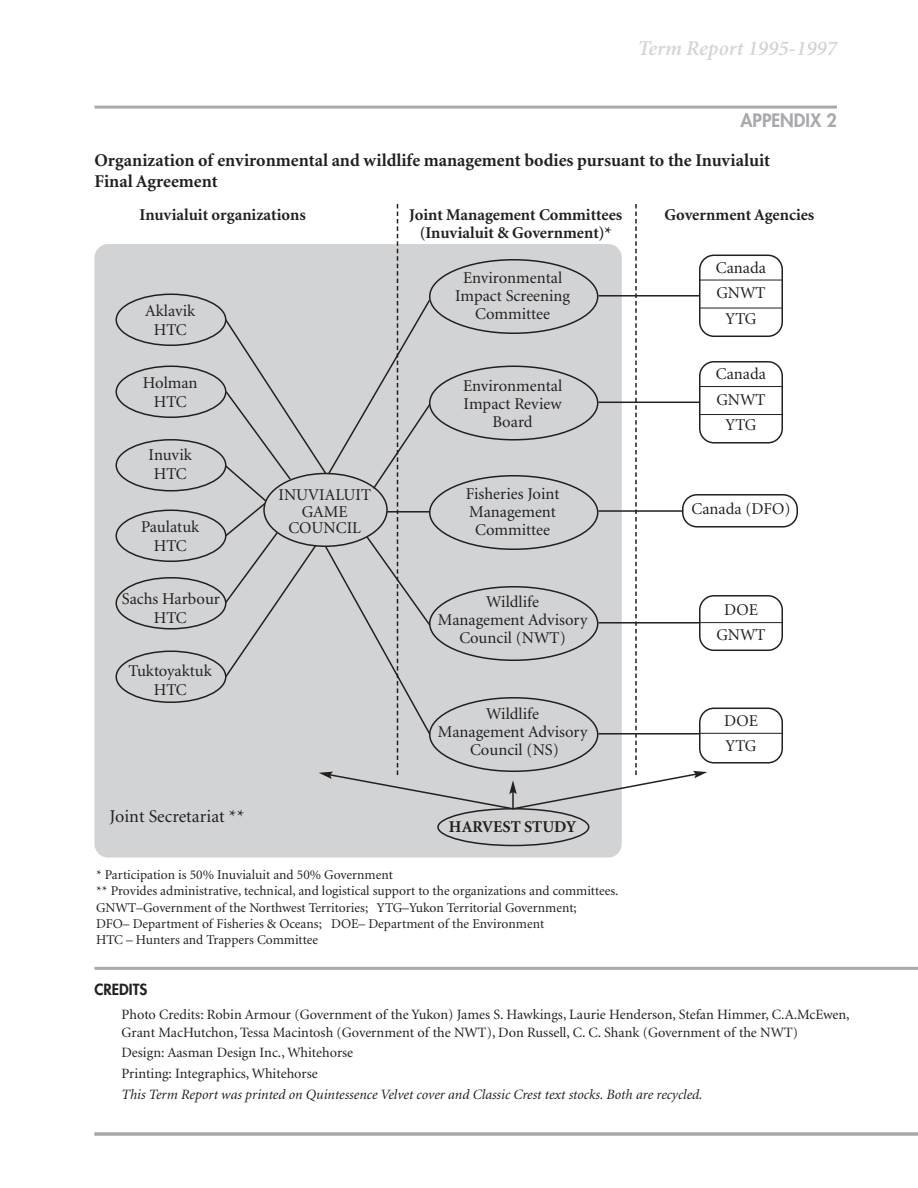
<style>
.page{position:relative;width:918px;height:1188px;background:#fff}
.page>*{position:absolute;margin:0;border:0;box-sizing:border-box;transform-origin:0 0}
.t1{font:italic 600 21px "Minion";color:#d1d3d5}
.t2{font:700 18px/21px "Minion";color:#231f1f}
.t3{font:18px "Minion";color:#231f1f}
.t4{font:800 18px "Futura";color:#a7a9ac}
.t5{font:16.5px/18px "Minion";color:#231f1f;text-align:center}
.t6{font:700 16.5px "Minion";color:#231f1f}
.t7{font:800 15px "Futura";color:#231f1f}
.t8{font:14.25px/17.1px "Minion";color:#231f1f}
.t9{font:italic 14.25px "Minion";color:#231f1f}
.t10{font:13.5px/16.2px "Minion";color:#231f1f}
</style>
<div class="page">
<svg style="left:94px;top:1132px;width:824px;height:4px;background:#b1b3b6"></svg>
<hr style="left:94px;top:967px;width:824px;height:3px;background:#a7a9ac">
<div style="left:94px;top:244px;width:528px;height:614px;background:#d1d3d5;border-radius:14px"></div>
<svg style="left:116px;top:651px;width:108px;height:52px"></svg>
<svg style="left:116px;top:577px;width:108px;height:53px"></svg>
<svg style="left:116px;top:294px;width:108px;height:268px"></svg>
<svg style="left:224px;top:300px;width:205px;height:494px"></svg>
<svg style="left:319px;top:772px;width:14px;height:7px"></svg>
<svg style="left:397px;top:204px;width:1px;height:571px"></svg>
<svg style="left:429px;top:204px;width:369px;height:642px"></svg>
<hr style="left:94px;top:106px;width:743px;height:3px;background:#a7a9ac">
<p class="t1" style="left:638px;top:40px;width:201px">Term Report 1995-1997</p>
<p class="t4" style="left:740px;top:112px;width:98px">APPENDIX 2</p>
<p class="t2" style="left:94px;top:151px;width:677px">Organization of environmental and wildlife management bodies pursuant to the Inuvialuit<br>Final Agreement</p>
<p class="t6" style="left:140px;top:208px;width:168px">Inuvialuit organizations</p>
<p class="t6" style="left:409px;top:208px;width:214px">Joint Management Committees</p>
<p class="t6" style="left:665px;top:208px;width:151px">Government Agencies</p>
<p class="t6" style="left:420px;top:226px;width:194px">(Inuvialuit &amp; Government)*</p>
<p class="t5" style="left:145px;top:302px;width:52px;line-height:19.5px">Aklavik<br>HTC</p>
<p class="t5" style="left:143px;top:374px;width:56px;line-height:19.5px">Holman<br>HTC</p>
<p class="t5" style="left:149px;top:446px;width:45px;line-height:19.5px">Inuvik<br>HTC</p>
<p class="t5" style="left:141px;top:518px;width:60px;line-height:19.5px">Paulatuk<br>HTC</p>
<p class="t5" style="left:122px;top:590px;width:100px;line-height:19.5px">Sachs Harbour<br>HTC</p>
<p class="t5" style="left:129px;top:662px;width:85px;line-height:19.5px">Tuktoyaktuk<br>HTC</p>
<p class="t5" style="left:278px;top:488px;width:94px;line-height:16.5px">INUVIALUIT<br>GAME<br>COUNCIL</p>
<p class="t3" style="left:110px;top:809px;width:136px">Joint Secretariat **</p>
<p class="t5" style="left:455px;top:270px;width:117px">Environmental<br>Impact Screening<br>Committee</p>
<p class="t5" style="left:463px;top:378px;width:101px">Environmental<br>Impact Review<br>Board</p>
<p class="t5" style="left:466px;top:486px;width:95px">Fisheries Joint<br>Management<br>Committee</p>
<p class="t5" style="left:438px;top:594px;width:151px">Wildlife<br>Management Advisory<br>Council (NWT)</p>
<p class="t5" style="left:438px;top:706px;width:151px">Wildlife<br>Management Advisory<br>Council (NS)</p>
<p class="t6" style="left:449px;top:820px;width:129px">HARVEST STUDY</p>
<p class="t5" style="left:716px;top:256px;width:52px;line-height:25.5px">Canada<br>GNWT<br>YTG</p>
<p class="t5" style="left:716px;top:362px;width:52px;line-height:25.5px">Canada<br>GNWT<br>YTG</p>
<p class="t5" style="left:692px;top:501px;width:100px">Canada (DFO)</p>
<p class="t5" style="left:716px;top:598px;width:51px;line-height:25.5px">DOE<br>GNWT</p>
<p class="t5" style="left:724px;top:709px;width:35px;line-height:25.5px;text-align:left">DOE<br>YTG</p>
<p class="t10" style="left:96px;top:868px;width:524px">* Participation is 50% Inuvialuit and 50% Government<br>** Provides administrative, technical, and logistical support to the organizations and committees.<br>GNWT–Government of the Northwest Territories; YTG–Yukon Territorial Government;<br>DFO– Department of Fisheries &amp; Oceans; DOE– Department of the Environment<br>HTC – Hunters and Trappers Committee</p>
<p class="t7" style="left:94px;top:982px;width:54px">CREDITS</p>
<p class="t8" style="left:122px;top:1008px;width:730px">Photo Credits: Robin Armour (Government of the Yukon) James S. Hawkings, Laurie Henderson, Stefan Himmer, C.A.McEwen,<br>Grant MacHutchon, Tessa Macintosh (Government of the NWT), Don Russell, C. C. Shank (Government of the NWT)</p>
<p class="t8" style="left:122px;top:1044px;width:233px;line-height:20.9px">Design: Aasman Design Inc., Whitehorse<br>Printing: Integraphics, Whitehorse</p>
<p class="t9" style="left:122px;top:1089px;width:583px">This Term Report was printed on Quintessence Velvet cover and Classic Crest text stocks. Both are recycled.</p>
</div>
